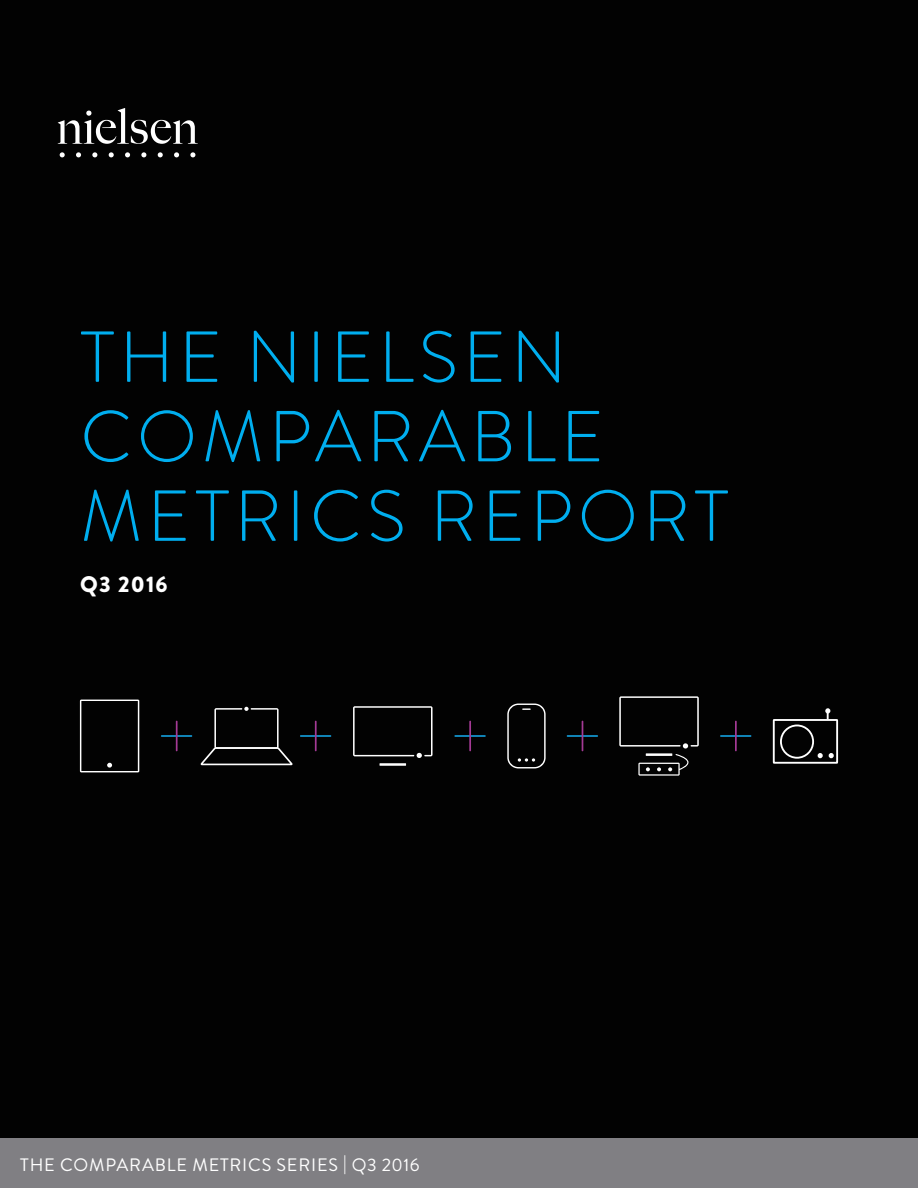
<style>
.page{position:relative;width:918px;height:1188px;background:#020202}
.page>*{position:absolute;margin:0;border:0;box-sizing:border-box;transform-origin:0 0}
.t1{font:300 72px/79.5px "Brandon Grotesque";letter-spacing:.07em;color:#00aeef}
.t2{font:900 22.5px "Brandon Grotesque";letter-spacing:.05em;color:#fff}
.t3{font:18px "Brandon Grotesque";letter-spacing:.045em;color:#fff}
.t4{font:12px "Brandon Grotesque";letter-spacing:.025em;color:#fff}
</style>
<div class="page">
<svg style="left:58px;top:108px;width:140px;height:36px"></svg>
<svg style="left:60px;top:152px;width:5px;height:5px"></svg>
<svg style="left:76px;top:152px;width:5px;height:5px"></svg>
<svg style="left:92px;top:152px;width:5px;height:5px"></svg>
<svg style="left:109px;top:152px;width:5px;height:5px"></svg>
<svg style="left:125px;top:152px;width:5px;height:5px"></svg>
<svg style="left:141px;top:152px;width:5px;height:5px"></svg>
<svg style="left:158px;top:152px;width:5px;height:5px"></svg>
<svg style="left:190px;top:152px;width:5px;height:5px"></svg>
<svg style="left:174px;top:152px;width:5px;height:5px"></svg>
<svg style="left:772px;top:708px;width:67px;height:56px"></svg>
<hr style="left:300px;top:735px;width:31px;height:2px;background:#139cd8">
<hr style="left:315px;top:721px;width:2px;height:30px;background:#a43a95">
<hr style="left:161px;top:735px;width:31px;height:2px;background:#139cd8">
<hr style="left:176px;top:721px;width:2px;height:30px;background:#a43a95">
<hr style="left:454px;top:735px;width:32px;height:2px;background:#139cd8">
<hr style="left:469px;top:721px;width:2px;height:30px;background:#a43a95">
<hr style="left:567px;top:735px;width:31px;height:2px;background:#139cd8">
<hr style="left:582px;top:721px;width:1px;height:30px;background:#a43a95">
<hr style="left:720px;top:735px;width:31px;height:2px;background:#139cd8">
<hr style="left:735px;top:721px;width:2px;height:30px;background:#a43a95">
<svg style="left:200px;top:707px;width:93px;height:58px"></svg>
<svg style="left:507px;top:704px;width:39px;height:64px"></svg>
<svg style="left:80px;top:700px;width:59px;height:72px"></svg>
<svg style="left:619px;top:696px;width:80px;height:80px"></svg>
<hr style="left:380px;top:763px;width:26px;height:3px;background:#fff">
<svg style="left:353px;top:706px;width:80px;height:52px"></svg>
<div style="left:0;top:1139px;width:918px;height:49px;background:#807f83"></div>
<p class="t1" style="left:80px;top:318px;width:650px">THE NIELSEN<br>COMPARABLE<br>METRICS REPORT</p>
<p class="t2" style="left:80px;top:568px;width:89px">Q3 2016</p>
<p class="t3" style="left:20px;top:1153px;width:401px">THE COMPARABLE METRICS SERIES | Q3 2016</p>
<p class="t4" style="left:58px;top:1162px;width:204px">Copyright © 2017 The Nielsen Company</p>
</div>
